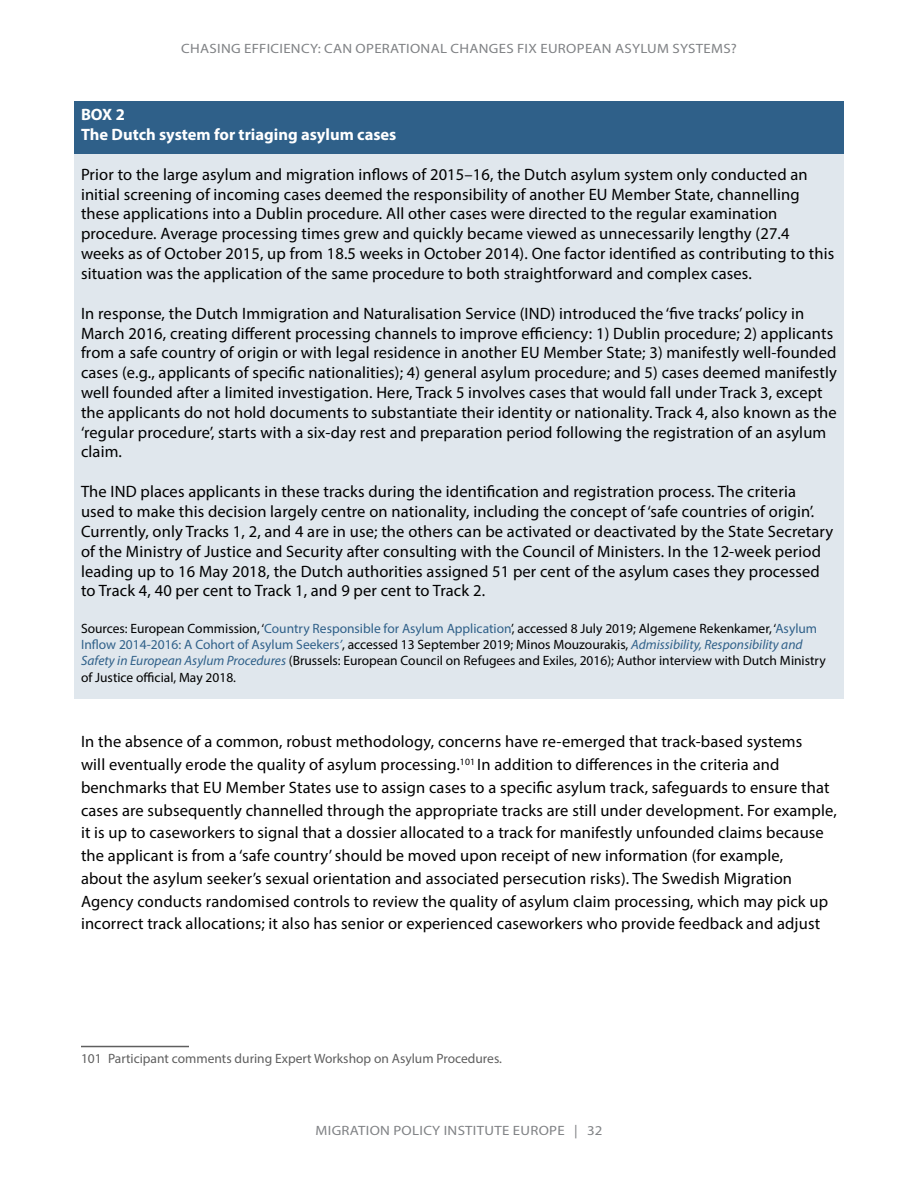
<style>
.page{position:relative;width:918px;height:1188px;background:#fff}
.page>*{position:absolute;margin:0;border:0;box-sizing:border-box;transform-origin:0 0}
.t1{font:16.5px/19.8px "Myriad Pro";letter-spacing:.01em;color:#000}
.t2{font:700 16.5px/19.8px "Myriad Pro";color:#fff}
.t3{font:13.5px/16.2px "Myriad Pro";color:#000}
.t4{font:13.5px "Myriad Pro";letter-spacing:.02em;color:#808285;scale:1.1 1}
.t5{font:13.5px "Myriad Pro";color:#5f5f5f}
.s1{color:#2f6089}
.s2{font-style:italic;color:#2f6089}
</style>
<div class="page">
<div style="left:74px;top:101px;width:770px;height:71px;background:#2f6089"></div>
<div style="left:74px;top:154px;width:770px;height:142px;background:#e0e7ed"></div>
<div style="left:74px;top:293px;width:770px;height:182px;background:#e0e7ed"></div>
<div style="left:74px;top:472px;width:770px;height:142px;background:#e0e7ed"></div>
<div style="left:74px;top:609px;width:770px;height:89px;background:#e0e7ed"></div>
<hr style="left:81px;top:1046px;width:108px;height:1px;background:#5f5f5f">
<p class="t4" style="left:181px;top:40px;width:507px">CHASING EFFICIENCY: CAN OPERATIONAL CHANGES FIX EUROPEAN ASYLUM SYSTEMS?</p>
<p class="t2" style="left:81px;top:104px;width:317px">BOX 2<br>The Dutch system for triaging asylum cases</p>
<p class="t1" style="left:81px;top:164px;width:755px">Prior to the large asylum and migration inflows of 2015–16, the Dutch asylum system only conducted an initial screening of incoming cases deemed the responsibility of another EU Member State, channelling these applications into a Dublin procedure. All other cases were directed to the regular examination procedure. Average processing times grew and quickly became viewed as unnecessarily lengthy (27.4 weeks as of October 2015, up from 18.5 weeks in October 2014). One factor identified as contributing to this situation was the application of the same procedure to both straightforward and complex cases.</p>
<p class="t1" style="left:81px;top:303px;width:758px">In response, the Dutch Immigration and Naturalisation Service (IND) introduced the ‘five tracks’ policy in March 2016, creating different processing channels to improve efficiency: 1) Dublin procedure; 2) applicants from a safe country of origin or with legal residence in another EU Member State; 3) manifestly well-founded cases (e.g., applicants of specific nationalities); 4) general asylum procedure; and 5) cases deemed manifestly well founded after a limited investigation. Here, Track 5 involves cases that would fall under Track 3, except the applicants do not hold documents to substantiate their identity or nationality. Track 4, also known as the ‘regular procedure’, starts with a six-day rest and preparation period following the registration of an asylum claim.</p>
<p class="t1" style="left:81px;top:482px;width:754px">The IND places applicants in these tracks during the identification and registration process. The criteria used to make this decision largely centre on nationality, including the concept of ‘safe countries of origin’.<br>Currently, only Tracks 1, 2, and 4 are in use; the others can be activated or deactivated by the State Secretary of the Ministry of Justice and Security after consulting with the Council of Ministers. In the 12-week period leading up to 16 May 2018, the Dutch authorities assigned 51 per cent of the asylum cases they processed to Track 4, 40 per cent to Track 1, and 9 per cent to Track 2.</p>
<p class="t3" style="left:81px;top:620px;width:746px">Sources: European Commission, ‘<span class="s1">Country Responsible for Asylum Application</span>’, accessed 8 July 2019; Algemene Rekenkamer, ‘<span class="s1">Asylum Inflow 2014-2016: A Cohort of Asylum Seekers</span><span class="s2">’</span>, accessed 13 September 2019; Minos Mouzourakis, <span class="s2">Admissibility, Responsibility and Safety in European Asylum Procedures</span> (Brussels: European Council on Refugees and Exiles, 2016); Author interview with Dutch Ministry of Justice official, May 2018.</p>
<p class="t1" style="left:81px;top:730px;width:757px;line-height:22.8px">In the absence of a common, robust methodology, concerns have re-emerged that track-based systems<br>will eventually erode the quality of asylum processing.<sup>101</sup> In addition to differences in the criteria and benchmarks that EU Member States use to assign cases to a specific asylum track, safeguards to ensure that cases are subsequently channelled through the appropriate tracks are still under development. For example, it is up to caseworkers to signal that a dossier allocated to a track for manifestly unfounded claims because the applicant is from a ‘safe country’ should be moved upon receipt of new information (for example,<br>about the asylum seeker’s sexual orientation and associated persecution risks). The Swedish Migration Agency conducts randomised controls to review the quality of asylum claim processing, which may pick up incorrect track allocations; it also has senior or experienced caseworkers who provide feedback and adjust</p>
<p class="t5" style="left:81px;top:1050px;width:422px">101 Participant comments during Expert Workshop on Asylum Procedures.</p>
<p class="t4" style="left:316px;top:1122px;width:262px">MIGRATION POLICY INSTITUTE EUROPE | 32</p>
</div>
